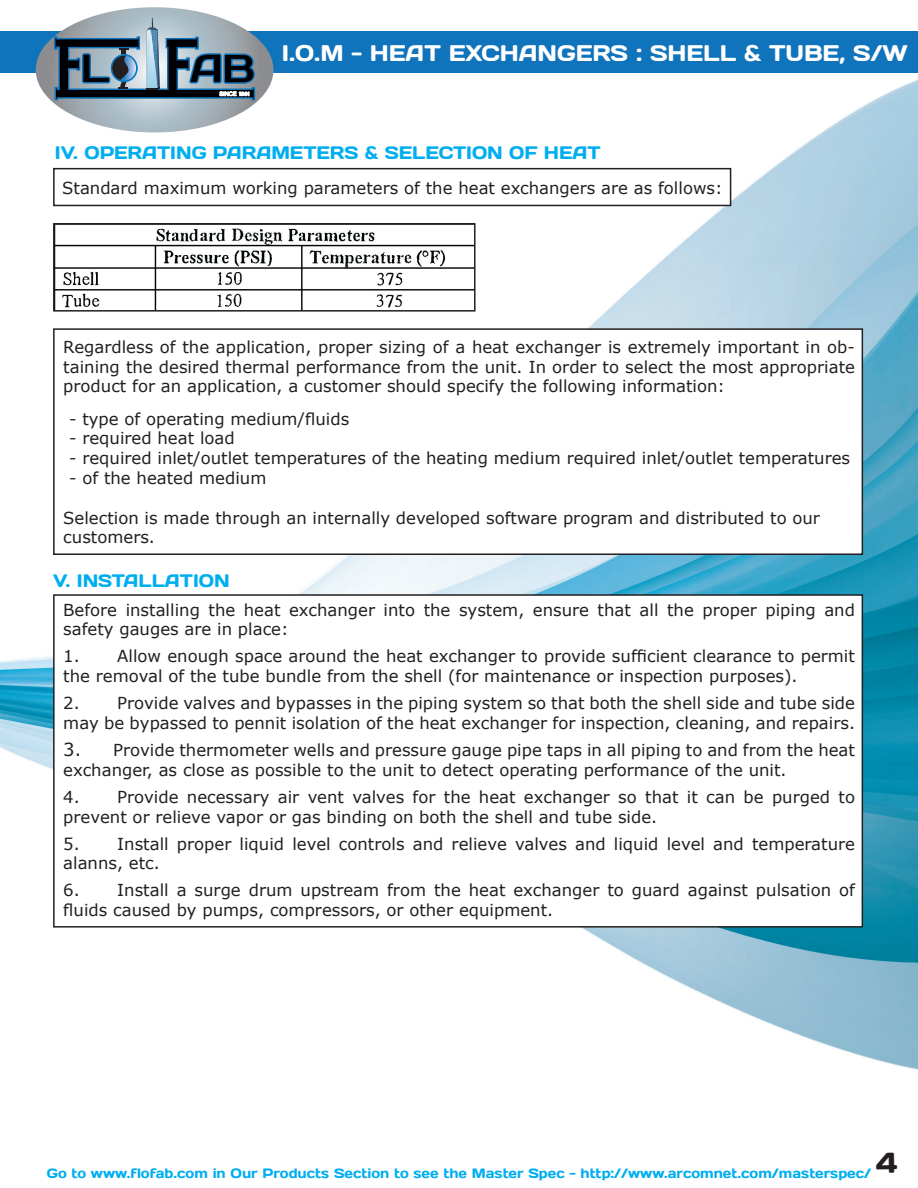
<style>
.page{position:relative;width:918px;height:1188px;background:#fff}
.page>*{position:absolute;margin:0;border:0;box-sizing:border-box;transform-origin:0 0}
.t1{font:22.5px "Days";color:#fff}
.t2{font:18px "Days";color:#00aeef}
.t3{font:16.5px/19.8px "Verdana";color:#231f20}
.t4{font:13.5px "Days";color:#00aeef}
.s1{font-size:18px}
</style>
<div class="page">
<img style="left:0;top:72px;width:918px;height:998px">
<div style="left:2px;top:31px;width:916px;height:41px;background:#1074bc"></div>
<hr style="left:0;top:31px;width:2px;height:41px;background:#1074bc">
<svg style="left:36px;top:7px;width:237px;height:126px"></svg>
<div style="left:54px;top:169px;width:677px;height:36px;background:#fff"></div>
<div style="left:53px;top:168px;width:678px;height:38px;border:2px solid #231f20"></div>
<div style="left:54px;top:329px;width:808px;height:225px;background:#fff"></div>
<div style="left:53px;top:328px;width:810px;height:227px;border:2px solid #231f20"></div>
<img style="left:56px;top:226px;width:417px;height:83px">
<div style="left:53px;top:223px;width:423px;height:89px;border:2px solid #231f20"></div>
<div style="left:54px;top:595px;width:808px;height:332px;background:#fff"></div>
<div style="left:53px;top:594px;width:810px;height:334px;border:2px solid #231f20"></div>
<svg style="left:50px;top:562px;width:183px;height:32px"></svg>
<p class="t1" style="left:282px;top:38px;width:627px">I.O.M - HEAT EXCHANGERS : SHELL &amp; TUBE, S/W</p>
<p class="t2" style="left:55px;top:141px;width:547px">IV. OPERATING PARAMETERS &amp; SELECTION OF HEAT</p>
<p class="t3" style="left:62px;top:178px;width:662px">Standard maximum working parameters of the heat exchangers are as follows:</p>
<p class="t3" style="left:63px;top:337px;width:793px;text-align:justify">Regardless of the application, proper sizing of a heat exchanger is extremely important in ob&shy;taining the desired thermal performance from the unit. In order to select the most appropriate product for an application, a customer should specify the following information:</p>
<p class="t3" style="left:69px;top:409px;width:282px">- type of operating medium/fluids</p>
<p class="t3" style="left:69px;top:428px;width:167px">- required heat load</p>
<p class="t3" style="left:69px;top:448px;width:783px">- required inlet/outlet temperatures of the heating medium required inlet/outlet temperatures</p>
<p class="t3" style="left:69px;top:468px;width:199px">- of the heated medium</p>
<p class="t3" style="left:63px;top:508px;width:758px">Selection is made through an internally developed software program and distributed to our customers.</p>
<p class="t2" style="left:53px;top:569px;width:178px">V. INSTALLATION</p>
<p class="t3" style="left:63px;top:600px;width:793px">Before installing the heat exchanger into the system, ensure that all the proper piping and safety gauges are in place:</p>
<p class="t3" style="left:63px;top:646px;width:793px">1. Allow enough space around the heat exchanger to provide sufficient clearance to permit the removal of the tube bundle from the shell (for maintenance or inspection purposes).</p>
<p class="t3" style="left:63px;top:693px;width:793px">2. Provide valves and bypasses in the piping system so that both the shell side and tube side may be bypassed to pennit isolation of the heat exchanger for inspection, cleaning, and repairs.</p>
<p class="t3" style="left:63px;top:740px;width:793px"><span class="s1">3.</span> Provide thermometer wells and pressure gauge pipe taps in all piping to and from the heat exchanger, as close as possible to the unit to detect operating performance of the unit.</p>
<p class="t3" style="left:63px;top:787px;width:793px">4. Provide necessary air vent valves for the heat exchanger so that it can be purged to prevent or relieve vapor or gas binding on both the shell and tube side.</p>
<p class="t3" style="left:63px;top:834px;width:793px">5. Install proper liquid level controls and relieve valves and liquid level and temperature alanns, etc.</p>
<p class="t3" style="left:63px;top:880px;width:793px">6. Install a surge drum upstream from the heat exchanger to guard against pulsation of fluids caused by pumps, compressors, or other equipment.</p>
<p class="t4" style="left:47px;top:1165px;width:826px">Go to www.flofab.com in Our Products Section to see the Master Spec - http://www.arcomnet.com/masterspec/</p>
</div>
